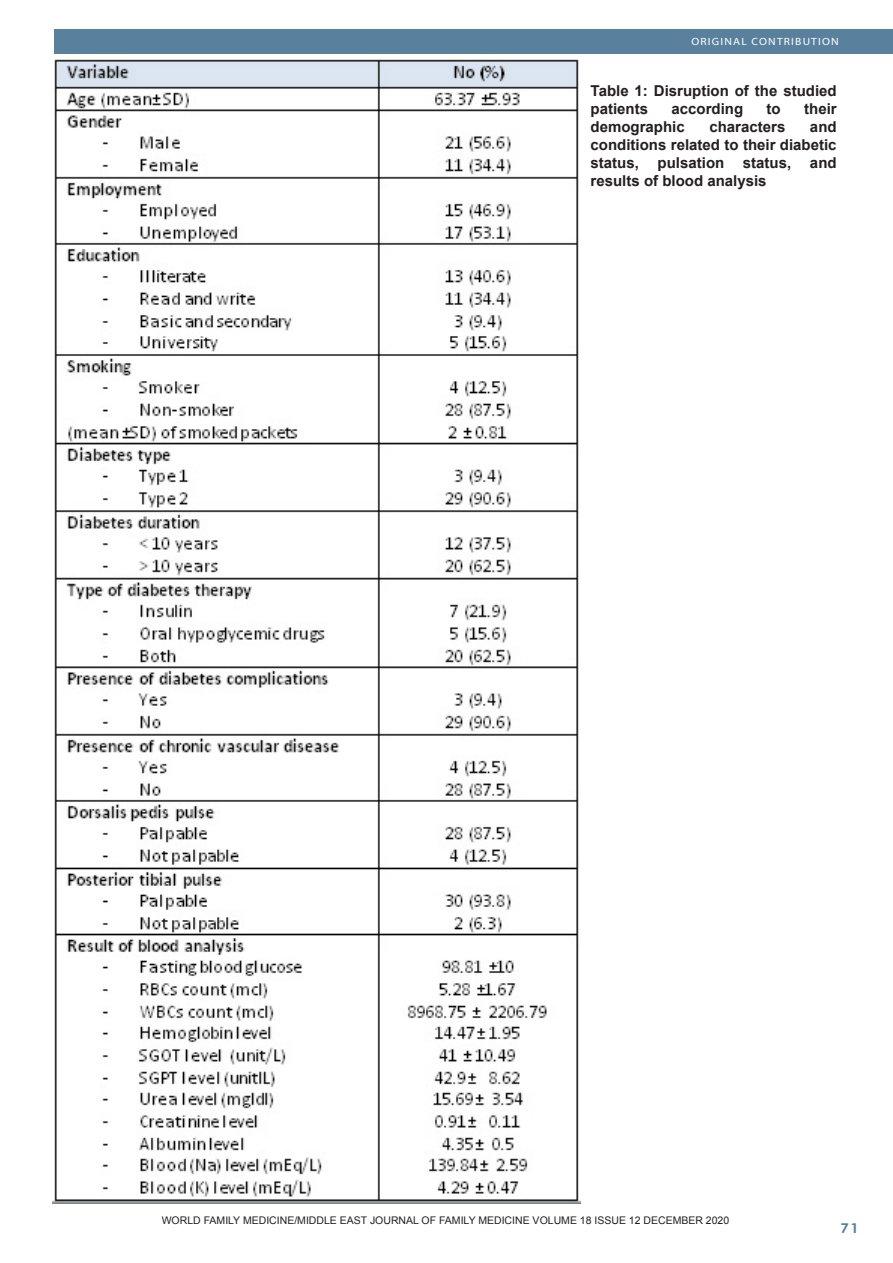
<style>
.page{position:relative;width:893px;height:1263px;background:#fff}
.page>*{position:absolute;margin:0;border:0;box-sizing:border-box;transform-origin:0 0}
.Footnote_Text{font:700 15px/18px "Arial";color:#231f20}
.t1{font:700 13.5px "Century Gothic";color:#59809c;scale:1.1 1}
.Footnote_Text-2{font:10.5px "Arial";color:#231f20}
.t2{font:10.5px "Myriad";letter-spacing:.1em;color:#fff;scale:1.1 1}
</style>
<div class="page">
<div style="left:54px;top:30px;width:839px;height:24px;background:#59809c"></div>
<img style="left:52px;top:59px;width:528px;height:1144px">
<p class="t2" style="left:691px;top:36px;width:135px">ORIGINAL CONTRIBUTION</p>
<p class="Footnote_Text" style="left:591px;top:83px;width:248px">Table 1: Disruption of the studied patients</p>
<p class="Footnote_Text" style="left:671px;top:101px;width:73px">according</p>
<p class="Footnote_Text" style="left:767px;top:101px;width:16px">to</p>
<p class="Footnote_Text" style="left:804px;top:101px;width:34px">their</p>
<p class="Footnote_Text" style="left:591px;top:119px;width:96px">demographic</p>
<p class="Footnote_Text" style="left:709px;top:119px;width:77px">characters</p>
<p class="Footnote_Text" style="left:591px;top:119px;width:247px;text-align:justify;text-indent:219px">and conditions related to their diabetic status, pulsation status, and results of blood analysis</p>
<p class="Footnote_Text-2" style="left:162px;top:1214px;width:569px">WORLD FAMILY MEDICINE/MIDDLE EAST JOURNAL OF FAMILY MEDICINE VOLUME 18 ISSUE 12 DECEMBER 2020</p>
<p class="t1" style="left:840px;top:1218px;width:18px">71</p>
</div>
